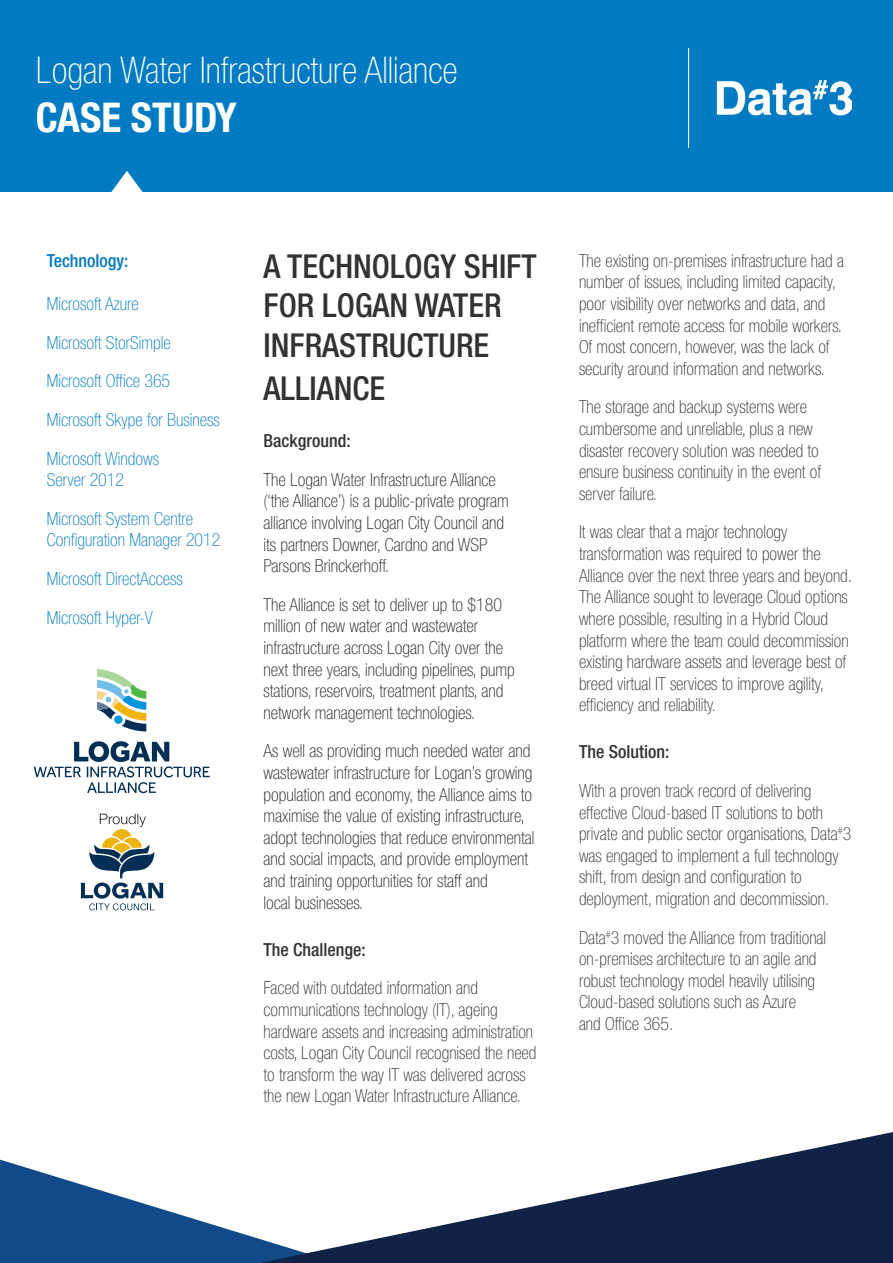
<style>
.page{position:relative;width:893px;height:1263px;background:#fff}
.page>*{position:absolute;margin:0;border:0;box-sizing:border-box;transform-origin:0 0}
.t1{font:700 condensed 41.1px "Helvetica Neue LT Std";color:#fff}
.t2{font:100 condensed 36.9px "Helvetica Neue LT Std";color:#fff}
.Main_header{font:500 condensed 33px/39.6px "Helvetica Neue LT Std";color:#333233}
.copy{font:100 condensed 18px/21.6px "Helvetica Neue LT Std";color:#333233}
.copy-2{font:100 condensed 18px/21.6px "Helvetica Neue LT Std";color:#231f20}
.blue_column_copy{font:100 condensed 18px/21.6px "Helvetica Neue LT Std";color:#007bc3}
.sub-headers{font:500 condensed 18px "Helvetica Neue LT Std";color:#333233}
.blue_column_header{font:500 condensed 18px "Helvetica Neue LT Std";color:#007bc3}
</style>
<div class="page">
<div style="left:0;top:0;width:893px;height:191px;background:#007bc3"></div>
<img style="left:689px;top:49px;width:163px;height:98px">
<svg style="left:0;top:1159px;width:259px;height:104px"></svg>
<svg style="left:259px;top:1132px;width:634px;height:131px"></svg>
<svg style="left:111px;top:171px;width:32px;height:21px"></svg>
<svg style="left:97px;top:669px;width:49px;height:62px"></svg>
<div style="left:114px;top:715px;width:9px;height:9px;background:#0095d9;border-radius:50%"></div>
<svg style="left:34px;top:741px;width:176px;height:52px"></svg>
<svg style="left:80px;top:814px;width:83px;height:96px"></svg>
<p class="t2" style="left:36px;top:49px;width:423px">Logan Water Infrastructure Alliance</p>
<p class="t1" style="left:36px;top:92px;width:202px">CASE STUDY</p>
<p class="blue_column_header" style="left:47px;top:250px;width:83px">Technology:</p>
<p class="blue_column_copy" style="left:47px;top:293px;width:93px">Microsoft Azure</p>
<p class="blue_column_copy" style="left:47px;top:331px;width:125px">Microsoft StorSimple</p>
<p class="blue_column_copy" style="left:47px;top:370px;width:125px">Microsoft Office 365</p>
<p class="blue_column_copy" style="left:47px;top:409px;width:174px">Microsoft Skype for Business</p>
<p class="blue_column_copy" style="left:47px;top:447px;width:114px">Microsoft Windows<br>Server 2012</p>
<p class="blue_column_copy" style="left:47px;top:507px;width:175px">Microsoft System Centre<br>Configuration Manager 2012</p>
<p class="blue_column_copy" style="left:47px;top:568px;width:138px">Microsoft DirectAccess</p>
<p class="blue_column_copy" style="left:47px;top:606px;width:108px">Microsoft Hyper-V</p>
<p class="Main_header" style="left:264px;top:246px;width:274px">A TECHNOLOGY SHIFT<br>FOR LOGAN WATER<br>INFRASTRUCTURE</p>
<p class="Main_header" style="left:264px;top:368px;width:123px">ALLIANCE</p>
<p class="sub-headers" style="left:264px;top:430px;width:89px">Background:</p>
<p class="copy-2" style="left:264px;top:468px;width:247px">The Logan Water Infrastructure Alliance (‘the Alliance’) is a public-private program alliance involving Logan City Council and its partners Downer, Cardno and WSP Parsons Brinckerhoff.</p>
<p class="copy-2" style="left:264px;top:593px;width:253px">The Alliance is set to deliver up to $180 million of new water and wastewater infrastructure across Logan City over the next three years, including pipelines, pump stations, reservoirs, treatment plants, and network management technologies.</p>
<p class="copy-2" style="left:264px;top:740px;width:272px">As well as providing much needed water and wastewater infrastructure for Logan’s growing population and economy, the Alliance aims to maximise the value of existing infrastructure, adopt technologies that reduce environmental and social impacts, and provide employment and training opportunities for staff and<br>local businesses.</p>
<p class="sub-headers" style="left:264px;top:938px;width:104px">The Challenge:</p>
<p class="copy" style="left:264px;top:977px;width:274px">Faced with outdated information and communications technology (IT), ageing hardware assets and increasing administration costs, Logan City Council recognised the need to transform the way IT was delivered across the new Logan Water Infrastructure Alliance.</p>
<p class="copy" style="left:579px;top:250px;width:266px">The existing on-premises infrastructure had a number of issues, including limited capacity, poor visibility over networks and data, and inefficient remote access for mobile workers.<br>Of most concern, however, was the lack of security around information and networks.</p>
<p class="copy" style="left:579px;top:396px;width:244px">The storage and backup systems were cumbersome and unreliable, plus a new disaster recovery solution was needed to ensure business continuity in the event of server failure.</p>
<p class="copy" style="left:579px;top:521px;width:275px">It was clear that a major technology transformation was required to power the Alliance over the next three years and beyond.<br>The Alliance sought to leverage Cloud options where possible, resulting in a Hybrid Cloud platform where the team could decommission existing hardware assets and leverage best of breed virtual IT services to improve agility, efficiency and reliability.</p>
<p class="sub-headers" style="left:579px;top:741px;width:92px">The Solution:</p>
<p class="copy" style="left:579px;top:780px;width:274px">With a proven track record of delivering effective Cloud-based IT solutions to both private and public sector organisations, Data<sup>#</sup>3 was engaged to implement a full technology shift, from design and configuration to deployment, migration and decommission.</p>
<p class="copy" style="left:579px;top:926px;width:249px">Data<sup>#</sup>3 moved the Alliance from traditional on-premises architecture to an agile and robust technology model heavily utilising Cloud-based solutions such as Azure<br>and Office 365.</p>
</div>
